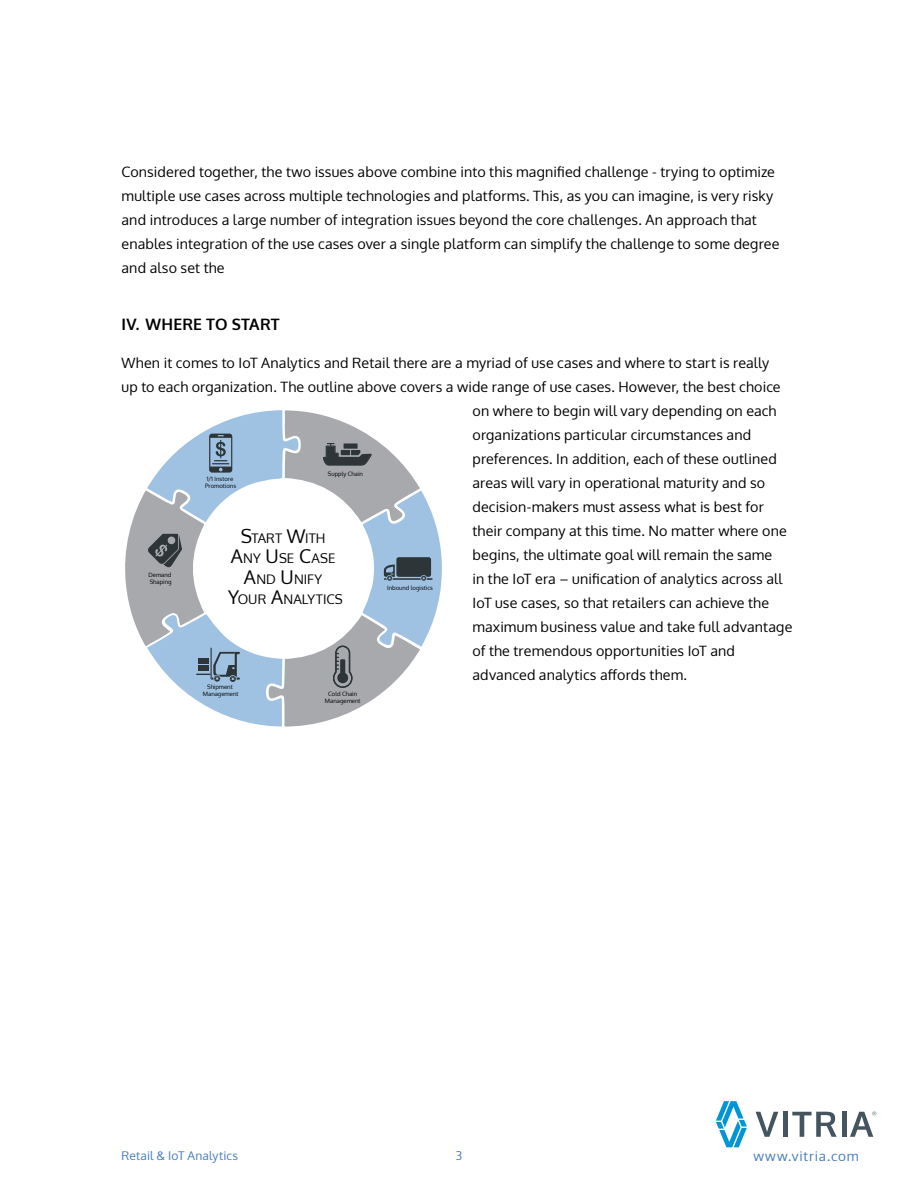
<style>
.page{position:relative;width:918px;height:1188px;background:#fff}
.page>*{position:absolute;margin:0;border:0;box-sizing:border-box;transform-origin:0 0}
.t1{font:700 15.75px "Oxygen";letter-spacing:.01em;color:#000}
.t2{font:14.25px/24px "Oxygen";letter-spacing:.01em;color:#000}
.t3{font:13.5px "Oxygen";letter-spacing:.065em;color:#447bbf}
.t4{font:13.2px/20.5px "Oxygen";letter-spacing:.005em;color:#000;text-align:center}
.t5{font:12px "Oxygen";letter-spacing:.01em;color:#447bbf}
.t6{font:6px/7.1px "Oxygen";color:#000;text-align:center}
.s1{font-size:18.9px}
</style>
<div class="page">
<svg style="left:756px;top:1112px;width:22px;height:25px"></svg>
<hr style="left:783px;top:1112px;width:4px;height:25px;background:#455560">
<svg style="left:792px;top:1112px;width:45px;height:25px"></svg>
<hr style="left:842px;top:1112px;width:4px;height:25px;background:#455560">
<svg style="left:716px;top:1101px;width:31px;height:46px"></svg>
<svg style="left:850px;top:1112px;width:26px;height:25px"></svg>
<svg style="left:125px;top:410px;width:317px;height:317px"></svg>
<p class="t2" style="left:122px;top:160px;width:659px">Considered together, the two issues above combine into this magnified challenge - trying to optimize multiple use cases across multiple technologies and platforms. This, as you can imagine, is very risky and introduces a large number of integration issues beyond the core challenges. An approach that enables integration of the use cases over a single platform can simplify the challenge to some degree and also set the</p>
<p class="t1" style="left:122px;top:315px;width:160px">IV. WHERE TO START</p>
<p class="t2" style="left:122px;top:351px;width:649px">When it comes to IoT Analytics and Retail there are a myriad of use cases and where to start is really</p>
<p class="t2" style="left:122px;top:375px;width:661px">up to each organization. The outline above covers a wide range of use cases. However, the best choice</p>
<p class="t2" style="left:473px;top:399px;width:305px">on where to begin will vary depending on each</p>
<p class="t2" style="left:473px;top:423px;width:280px">organizations particular circumstances and</p>
<p class="t2" style="left:473px;top:447px;width:306px">preferences. In addition, each of these outlined</p>
<p class="t2" style="left:473px;top:471px;width:294px">areas will vary in operational maturity and so</p>
<p class="t2" style="left:473px;top:495px;width:293px">decision-makers must assess what is best for</p>
<p class="t2" style="left:473px;top:519px;width:316px">their company at this time. No matter where one</p>
<p class="t2" style="left:473px;top:543px;width:301px">begins, the ultimate goal will remain the same</p>
<p class="t2" style="left:473px;top:567px;width:311px">in the IoT era – unification of analytics across all</p>
<p class="t2" style="left:473px;top:591px;width:298px">IoT use cases, so that retailers can achieve the</p>
<p class="t2" style="left:473px;top:615px;width:321px">maximum business value and take full advantage</p>
<p class="t2" style="left:473px;top:639px;width:264px">of the tremendous opportunities IoT and</p>
<p class="t2" style="left:473px;top:663px;width:216px">advanced analytics affords them.</p>
<p class="t6" style="left:328px;top:471px;width:36px">Supply Chain</p>
<p class="t6" style="left:205px;top:475px;width:32px;text-align:left">1/1 Instore<br>Promotions</p>
<p class="t4" style="left:228px;top:528px;width:116px"><span class="s1">S</span>TART <span class="s1">W</span>ITH<br><span class="s1">A</span>NY <span class="s1">U</span>SE <span class="s1">C</span>ASE<br><span class="s1">A</span>ND <span class="s1">U</span>NIFY<br><span class="s1">Y</span>OUR <span class="s1">A</span>NALYTICS</p>
<p class="t6" style="left:148px;top:571px;width:25px;text-align:left">Demand<br>Shaping</p>
<p class="t6" style="left:387px;top:584px;width:47px">Inbound logistics</p>
<p class="t6" style="left:203px;top:684px;width:37px">Shipment<br>Management</p>
<p class="t6" style="left:325px;top:690px;width:37px">Cold Chain<br>Management</p>
<p class="t5" style="left:122px;top:1147px;width:118px">Retail &amp; IoT Analytics</p>
<p class="t5" style="left:456px;top:1147px;width:8px">3</p>
<p class="t3" style="left:753px;top:1147px;width:107px">www.vitria.com</p>
</div>
